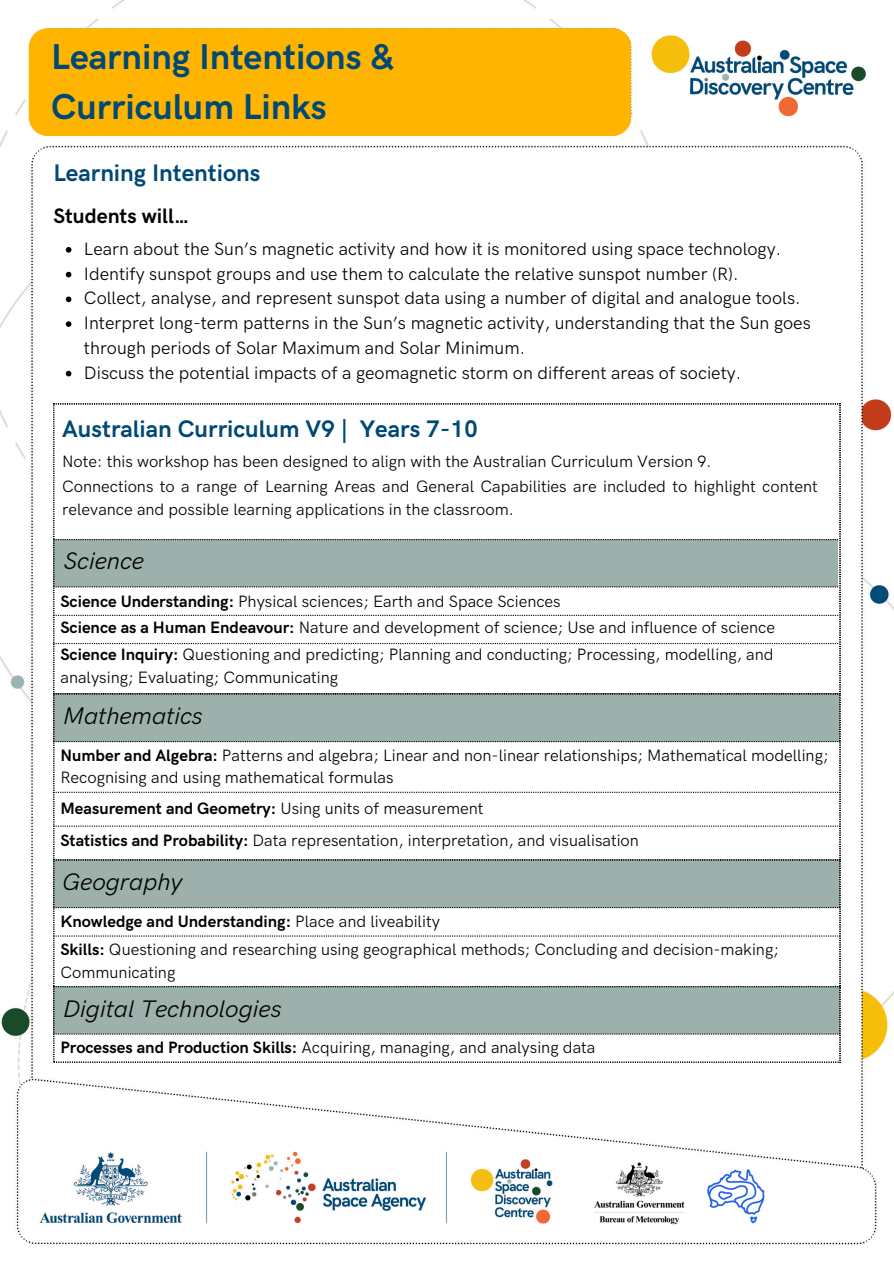
<style>
.page{position:relative;width:894px;height:1264px;background:#fff}
.page>*{position:absolute;margin:0;border:0;box-sizing:border-box;transform-origin:0 0}
.t1{font:700 36px/49.5px "HK Grotesk Pro";color:#004976}
.t2{font:700 24px "HK Grotesk Pro";color:#004976}
.t3{font:italic 24px "HK Grotesk Pro";color:#000}
.t4{font:700 21px "HK Grotesk Pro";color:#000}
.t5{font:18px/24.8px "HK Grotesk Pro";color:#000}
.t6{font:16.5px/22.5px "HK Grotesk Pro";color:#000}
.t7{font:700 16.5px "HK Grotesk Pro";color:#000}
.s1{font-weight:700}
.s2{font-weight:400}
</style>
<div class="page">
<img style="left:0;top:0;width:893px;height:1245px">
<div style="left:29px;top:28px;width:602px;height:108px;background:#ffb500;border-radius:19px"></div>
<img style="left:593px;top:1160px;width:172px;height:64px">
<svg style="left:53px;top:403px;width:787px;height:291px"></svg>
<svg style="left:53px;top:539px;width:785px;height:1px"></svg>
<svg style="left:53px;top:586px;width:785px;height:1px"></svg>
<svg style="left:53px;top:615px;width:785px;height:1px"></svg>
<svg style="left:53px;top:643px;width:785px;height:1px"></svg>
<svg style="left:66px;top:247px;width:5px;height:6px"></svg>
<svg style="left:66px;top:272px;width:5px;height:5px"></svg>
<svg style="left:66px;top:296px;width:5px;height:6px"></svg>
<svg style="left:66px;top:321px;width:5px;height:6px"></svg>
<svg style="left:66px;top:371px;width:5px;height:5px"></svg>
<svg style="left:53px;top:693px;width:786px;height:166px"></svg>
<svg style="left:53px;top:741px;width:787px;height:1px"></svg>
<svg style="left:53px;top:791px;width:787px;height:1px"></svg>
<svg style="left:53px;top:859px;width:786px;height:127px"></svg>
<svg style="left:53px;top:907px;width:787px;height:1px"></svg>
<svg style="left:53px;top:935px;width:787px;height:1px"></svg>
<svg style="left:53px;top:986px;width:786px;height:76px;fill:#9db0ac"></svg>
<svg style="left:53px;top:1033px;width:787px;height:1px"></svg>
<svg style="left:53px;top:825px;width:787px;height:1px"></svg>
<p class="t1" style="left:51px;top:34px;width:345px">Learning Intentions &amp;<br>Curriculum Links</p>
<p class="t2" style="left:53px;top:159px;width:208px">Learning Intentions</p>
<p class="t4" style="left:53px;top:204px;width:137px">Students will…</p>
<h1 class="t5" style="left:84px;top:237px;width:698px">Learn about the Sun’s magnetic activity and how it is monitored using space technology.</h1>
<h2 class="t5" style="left:84px;top:262px;width:656px">Identify sunspot groups and use them to calculate the relative sunspot number (R).</h2>
<p class="t5" style="left:84px;top:286px;width:718px">Collect, analyse, and represent sunspot data using a number of digital and analogue tools.</p>
<p class="t5" style="left:84px;top:311px;width:728px">Interpret long-term patterns in the Sun’s magnetic activity, understanding that the Sun goes through periods of Solar Maximum and Solar Minimum.</p>
<p class="t5" style="left:84px;top:361px;width:658px">Discuss the potential impacts of a geomagnetic storm on different areas of society.</p>
<p class="t2" style="left:62px;top:416px;width:417px">Australian Curriculum V9 | Years 7-10</p>
<p class="t6" style="left:62px;top:450px;width:650px">Note: this workshop has been designed to align with the Australian Curriculum Version 9.</p>
<p class="t6" style="left:62px;top:476px;width:757px">Connections to a range of Learning Areas and General Capabilities are included to highlight content relevance and possible learning applications in the classroom.</p>
<p class="t3" style="left:64px;top:548px;width:82px">Science</p>
<p class="t6" style="left:60px;top:591px;width:501px"><span class="s1">Science Understanding:</span> Physical sciences; Earth and Space Sciences</p>
<p class="t6" style="left:60px;top:617px;width:715px"><span class="s1">Science as a Human Endeavour:</span> Nature and development of science; Use and influence of science</p>
<p class="t6" style="left:60px;top:644px;width:714px"><span class="s1">Science Inquiry:</span> Questioning and predicting; Planning and conducting; Processing, modelling, and analysing; Evaluating; Communicating</p>
<p class="t3" style="left:63px;top:702px;width:141px">Mathematics</p>
<p class="t6" style="left:60px;top:744px;width:769px"><span class="s1">Number and Algebra:</span> Patterns and algebra; Linear and non-linear relationships; Mathematical modelling;<br>Recognising and using mathematical formulas</p>
<h3 class="t7" style="left:60px;top:798px;width:424px">Measurement and Geometry: <span class="s2">Using units of measurement</span></h3>
<p class="t6" style="left:60px;top:830px;width:580px"><span class="s1">Statistics and Probability:</span> Data representation, interpretation, and visualisation</p>
<p class="t3" style="left:62px;top:868px;width:122px">Geography</p>
<h3 class="t7" style="left:60px;top:911px;width:381px">Knowledge and Understanding: <span class="s2">Place and liveability</span></h3>
<p class="t6" style="left:60px;top:939px;width:719px"><span class="s1">Skills:</span> Questioning and researching using geographical methods; Concluding and decision-making;<br>Communicating</p>
<p class="t3" style="left:63px;top:995px;width:220px">Digital Technologies</p>
<p class="t6" style="left:60px;top:1037px;width:536px"><span class="s1">Processes and Production Skills:</span> Acquiring, managing, and analysing data</p>
</div>
